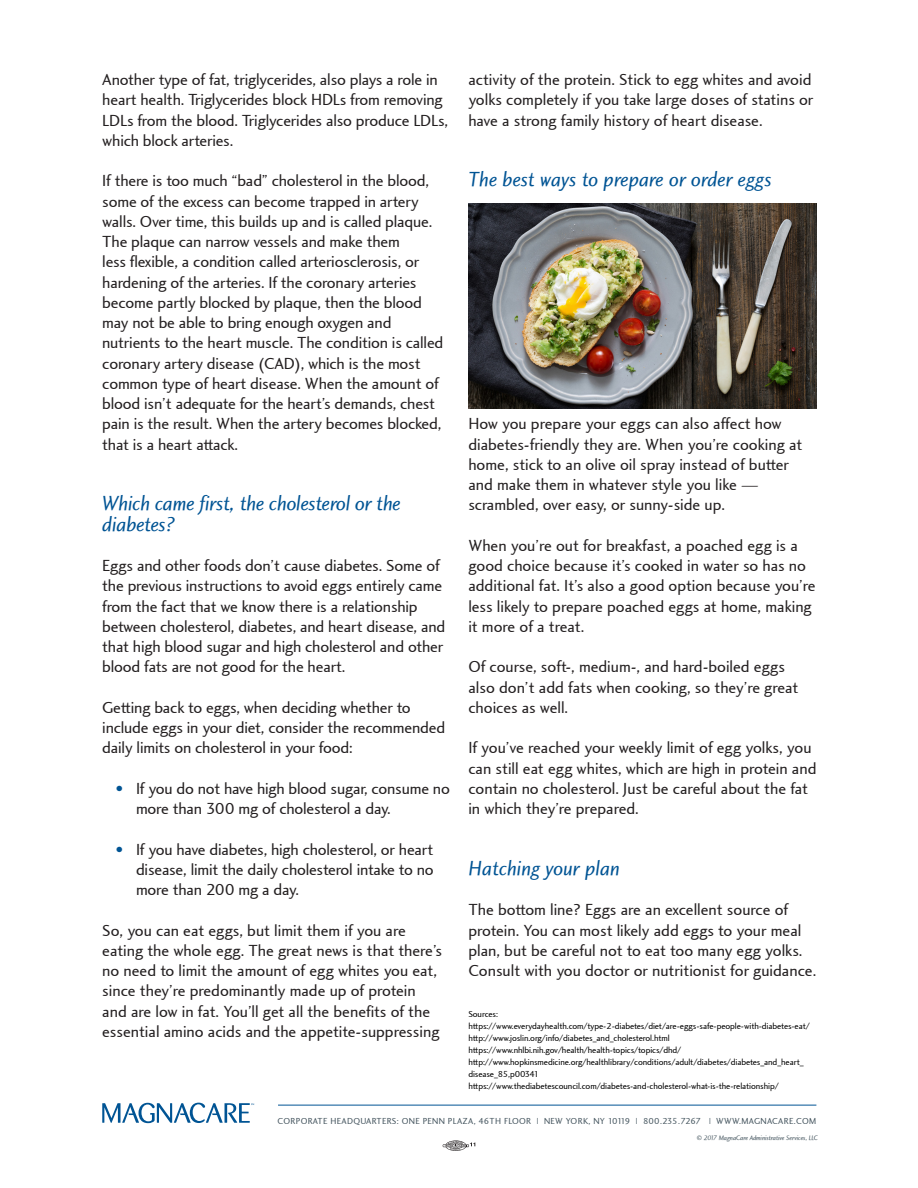
<style>
.page{position:relative;width:918px;height:1188px;background:#fff}
.page>*{position:absolute;margin:0;border:0;box-sizing:border-box;transform-origin:0 0}
.Caption_Blue{font:21px/20.2px "Charlotte Sans Book Italic LET";letter-spacing:-.01em;color:#005494}
.Body_Copy{font:16.5px/20.2px "Charlotte Sans Book LET";letter-spacing:-.01em;color:#231f20}
.Sources{font:9px/12px "Charlotte Sans Book LET";letter-spacing:-.01em;color:#000}
.t1{font:9px "Charlotte Sans Book LET";letter-spacing:.035em;color:#45555f}
.t2{font:6.75px "Charlotte Sans Book Italic LET";letter-spacing:-.01em;color:#45555f}
.s1{color:#005494}
</style>
<div class="page">
<hr style="left:278px;top:1105px;width:538px;height:1px;background:#005494">
<svg style="left:102px;top:1103px;width:152px;height:20px"></svg>
<svg style="left:443px;top:1140px;width:32px;height:11px"></svg>
<img style="left:468px;top:204px;width:348px;height:204px">
<p class="Body_Copy" style="left:102px;top:70px;width:347px">Another type of fat, triglycerides, also plays a role in heart health. Triglycerides block HDLs from removing LDLs from the blood. Triglycerides also produce LDLs, which block arteries.</p>
<p class="Body_Copy" style="left:102px;top:171px;width:343px">If there is too much “bad” cholesterol in the blood, some of the excess can become trapped in artery walls. Over time, this builds up and is called plaque.<br>The plaque can narrow vessels and make them<br>less flexible, a condition called arteriosclerosis, or hardening of the arteries. If the coronary arteries become partly blocked by plaque, then the blood may not be able to bring enough oxygen and nutrients to the heart muscle. The condition is called coronary artery disease (CAD), which is the most common type of heart disease. When the amount of blood isn’t adequate for the heart’s demands, chest pain is the result. When the artery becomes blocked, that is a heart attack.</p>
<p class="Caption_Blue" style="left:102px;top:494px;width:300px">Which came first, the cholesterol or the diabetes?</p>
<p class="Body_Copy" style="left:102px;top:556px;width:344px">Eggs and other foods don’t cause diabetes. Some of the previous instructions to avoid eggs entirely came from the fact that we know there is a relationship between cholesterol, diabetes, and heart disease, and that high blood sugar and high cholesterol and other blood fats are not good for the heart.</p>
<p class="Body_Copy" style="left:102px;top:698px;width:344px">Getting back to eggs, when deciding whether to include eggs in your diet, consider the recommended daily limits on cholesterol in your food:</p>
<p class="Body_Copy" style="left:136px;top:779px;width:315px;text-indent:-20px"><span class="s1">•</span> If you do not have high blood sugar, consume no more than 300 mg of cholesterol a day.</p>
<p class="Body_Copy" style="left:136px;top:839px;width:299px;text-align:justify;text-indent:-20px"><span class="s1">•</span> If you have diabetes, high cholesterol, or heart disease, limit the daily cholesterol intake to no more than 200 mg a day.</p>
<p class="Body_Copy" style="left:102px;top:920px;width:341px">So, you can eat eggs, but limit them if you are eating the whole egg. The great news is that there’s no need to limit the amount of egg whites you eat, since they’re predominantly made up of protein and are low in fat. You’ll get all the benefits of the essential amino acids and the appetite-suppressing</p>
<p class="Body_Copy" style="left:468px;top:70px;width:347px;text-align:justify">activity of the protein. Stick to egg whites and avoid yolks completely if you take large doses of statins or have a strong family history of heart disease.</p>
<p class="Caption_Blue" style="left:468px;top:170px;width:305px">The best ways to prepare or order eggs</p>
<p class="Body_Copy" style="left:468px;top:414px;width:335px">How you prepare your eggs can also affect how diabetes-friendly they are. When you’re cooking at home, stick to an olive oil spray instead of butter and make them in whatever style you like — scrambled, over easy, or sunny-side up.</p>
<p class="Body_Copy" style="left:468px;top:536px;width:349px">When you’re out for breakfast, a poached egg is a good choice because it’s cooked in water so has no additional fat. It’s also a good option because you’re less likely to prepare poached eggs at home, making it more of a treat.</p>
<p class="Body_Copy" style="left:468px;top:657px;width:332px">Of course, soft-, medium-, and hard-boiled eggs also don’t add fats when cooking, so they’re great choices as well.</p>
<p class="Body_Copy" style="left:468px;top:738px;width:350px">If you’ve reached your weekly limit of egg yolks, you can still eat egg whites, which are high in protein and contain no cholesterol. Just be careful about the fat in which they’re prepared.</p>
<p class="Caption_Blue" style="left:468px;top:858px;width:153px">Hatching your plan</p>
<p class="Body_Copy" style="left:468px;top:900px;width:349px">The bottom line? Eggs are an excellent source of protein. You can most likely add eggs to your meal plan, but be careful not to eat too many egg yolks.<br>Consult with you doctor or nutritionist for guidance.</p>
<p class="Sources" style="left:468px;top:1009px;width:31px">Sources:</p>
<p class="Sources" style="left:468px;top:1021px;width:343px">https://www.everydayhealth.com/type-2-diabetes/diet/are-eggs-safe-people-with-diabetes-eat/</p>
<p class="Sources" style="left:468px;top:1033px;width:203px">http://www.joslin.org/info/diabetes_and_cholesterol.html</p>
<p class="Sources" style="left:468px;top:1045px;width:214px">https://www.nhlbi.nih.gov/health/health-topics/topics/dhd/</p>
<p class="Sources" style="left:468px;top:1057px;width:337px">http://www.hopkinsmedicine.org/healthlibrary/conditions/adult/diabetes/diabetes_and_heart_ disease_85,p00341</p>
<p class="Sources" style="left:468px;top:1081px;width:312px">https://www.thediabetescouncil.com/diabetes-and-cholesterol-what-is-the-relationship/</p>
<p class="t1" style="left:277px;top:1116px;width:541px">CORPORATE HEADQUARTERS: ONE PENN PLAZA, 46TH FLOOR | NEW YORK, NY 10119 | 800.235.7267 | WWW.MAGNACARE.COM</p>
<p class="t2" style="left:697px;top:1135px;width:123px">© 2017 MagnaCare Administrative Services, LLC</p>
</div>
